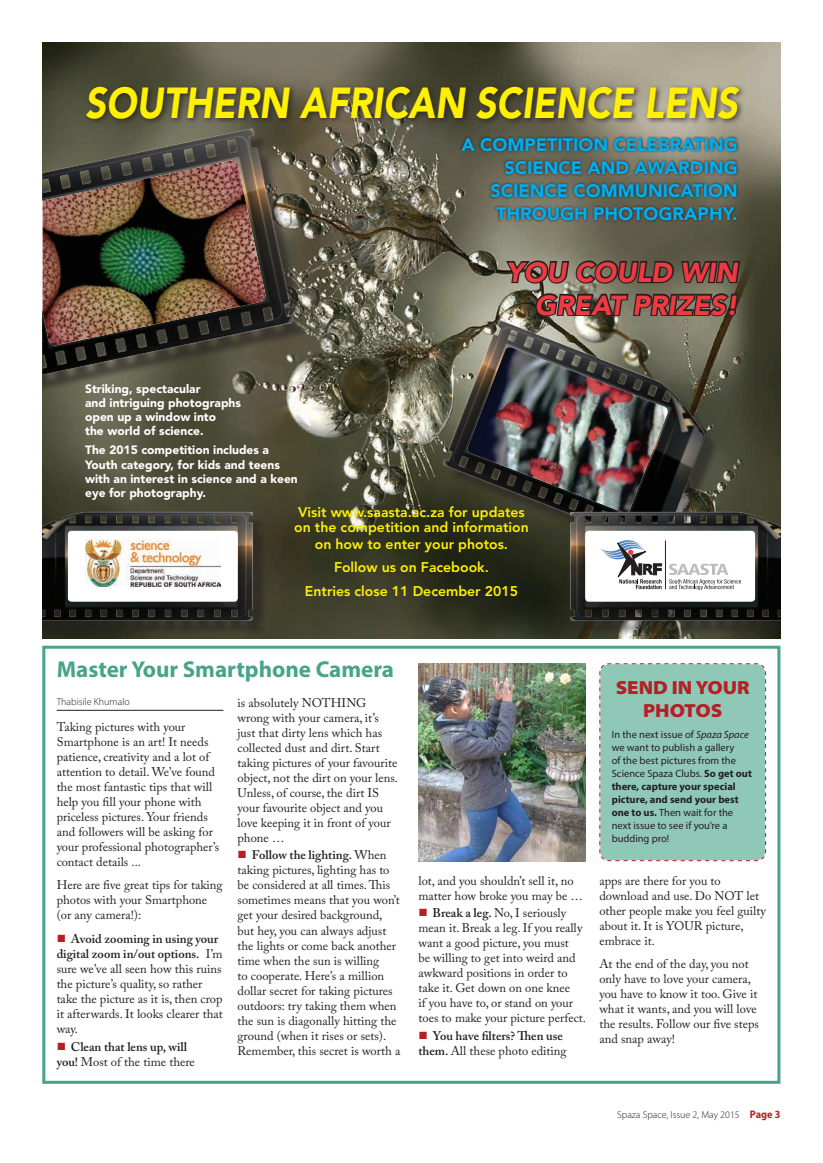
<style>
.page{position:relative;width:823px;height:1163px;background:#fff}
.page>*{position:absolute;margin:0;border:0;box-sizing:border-box;transform-origin:0 0}
.t1{font:italic 900 43px "Avenir";color:#fff101;scale:.85 1}
.t2{font:italic 900 27.3px/32.8px "Avenir";color:#ee3a41;text-align:right}
.t3{font:700 23px "Myriad Pro";color:#46a489}
.t4{font:900 semi-expanded 19px/22.8px "Myriad Pro";color:#b62024;text-align:center}
.t5{font:900 18px/23px "Avenir";color:#00aeef;text-align:right}
.t6{font:800 14px/15px "Avenir";color:#fff101}
.t7{font:12.5px/15px "Adobe Caslon Pro";color:#231f20}
.t8{font:600 12.5px/15px "Adobe Caslon Pro";color:#231f20;text-align:center}
.t9{font:900 12px/14px "Avenir";color:#fff}
.t10{font:10.5px/13px "Myriad Pro";color:#231f20}
.t11{font:300 10px "Myriad Pro";color:#231f20}
.s1{font-weight:600}
.s2{font-weight:400}
.s3{font-style:italic}
.s4{font-weight:700}
.s5{font-weight:700;font-stretch:semi-condensed;font-size:11px;color:#b62024}
</style>
<div class="page">
<hr style="left:57px;top:710px;width:166px;height:1px;background:#231f20">
<div style="left:42px;top:645px;width:738px;height:438px;border:3px solid #46a489"></div>
<div style="left:599px;top:663px;width:167px;height:198px;background:#90c8b8"></div>
<img style="left:418px;top:663px;width:166px;height:198px">
<img style="left:43px;top:43px;width:737px;height:595px">
<img style="left:378px;top:254px;width:387px;height:336px">
<img style="left:465px;top:347px;width:203px;height:167px">
<div style="left:83px;top:83px;width:662px;height:43px;background:#231f20;opacity:.75"></div>
<svg style="left:458px;top:135px;width:281px;height:88px;background:#5e5a4c"></svg>
<img style="left:556px;top:486px;width:224px;height:152px">
<div style="left:584px;top:530px;width:170px;height:71px;background:#fff;border-radius:4px"></div>
<svg style="left:669px;top:563px;width:71px;height:27px"></svg>
<hr style="left:664px;top:540px;width:1px;height:49px;background:#231f20">
<svg style="left:600px;top:540px;width:61px;height:49px"></svg>
<img style="left:43px;top:53px;width:329px;height:362px">
<img style="left:43px;top:160px;width:223px;height:186px">
<svg style="left:503px;top:259px;width:238px;height:26px;background:#524f45"></svg>
<svg style="left:533px;top:292px;width:206px;height:26px;background:#4d4a41"></svg>
<img style="left:43px;top:486px;width:223px;height:152px">
<div style="left:68px;top:530px;width:170px;height:71px;background:#fff;border-radius:4px"></div>
<img style="left:85px;top:539px;width:135px;height:47px">
<h1 class="t1" style="left:85px;top:77px;width:768px">SOUTHERN AFRICAN SCIENCE LENS</h1>
<h3 class="t5" style="left:461px;top:133px;width:277px">A COMPETITION CELEBRATING<br>SCIENCE AND AWARDING<br>SCIENCE COMMUNICATION<br>THROUGH PHOTOGRAPHY.</h3>
<h2 class="t2" style="left:506px;top:255px;width:233px">YOU COULD WIN<br>GREAT PRIZES!</h2>
<p class="t9" style="left:85px;top:381px;width:157px">Striking, spectacular<br>and intriguing photographs open up a window into<br>the world of science.</p>
<p class="t9" style="left:85px;top:443px;width:214px">The 2015 competition includes a<br>Youth category, for kids and teens with an interest in science and a keen eye for photography.</p>
<p class="t6" style="left:294px;top:504px;width:236px">Visit www.saasta.ac.za for updates on the competition and information</p>
<p class="t6" style="left:315px;top:533px;width:195px;line-height:22.7px;text-align:center">on how to enter your photos.<br>Follow us on Facebook.</p>
<p class="t6" style="left:305px;top:583px;width:214px">Entries close 11 December 2015</p>
<h3 class="t3" style="left:57px;top:654px;width:338px">Master Your Smartphone Camera</h3>
<p class="t11" style="left:57px;top:695px;width:75px">Thabisile Khumalo</p>
<p class="t7" style="left:57px;top:719px;width:164px">Taking pictures with your<br>Smartphone is an art! It needs patience, creativity and a lot of attention to detail. We’ve found the most fantastic tips that will help you fill your phone with priceless pictures. Your friends and followers will be asking for your professional photographer’s contact details ...</p>
<p class="t7" style="left:57px;top:877px;width:167px">Here are five great tips for taking photos with your Smartphone (or any camera!):</p>
<p class="t7" style="left:57px;top:931px;width:167px;text-indent:14px"><span class="s1">Avoid zooming in using your digital zoom in/out options.</span> I’m sure we’ve all seen how this ruins the picture’s quality, so rather take the picture as it is, then crop it afterwards. It looks clearer that way.</p>
<p class="t8" style="left:57px;top:1038px;width:140px">Clean that lens up, will you! <span class="s2">Most of the time there</span></p>
<p class="t7" style="left:237px;top:694px;width:162px">is absolutely NOTHING wrong with your camera, it’s just that dirty lens which has collected dust and dirt. Start taking pictures of your favourite object, not the dirt on your lens.<br>Unless, of course, the dirt IS your favourite object and you love keeping it in front of your phone …</p>
<p class="t7" style="left:237px;top:847px;width:164px;text-indent:14px"><span class="s1">Follow the lighting.</span> When taking pictures, lighting has to be considered at all times. This sometimes means that you won’t get your desired background, but hey, you can always adjust the lights or come back another time when the sun is willing<br>to cooperate. Here’s a million dollar secret for taking pictures outdoors: try taking them when the sun is diagonally hitting the ground (when it rises or sets).<br>Remember, this secret is worth a</p>
<p class="t7" style="left:418px;top:872px;width:166px">lot, and you shouldn’t sell it, no matter how broke you may be …</p>
<p class="t7" style="left:418px;top:905px;width:169px;text-indent:14px"><span class="s1">Break a leg.</span> No, I seriously mean it. Break a leg. If you really want a good picture, you must<br>be willing to get into weird and awkward positions in order to take it. Get down on one knee<br>if you have to, or stand on your toes to make your picture perfect.</p>
<p class="t8" style="left:418px;top:1028px;width:150px;text-align:left;text-indent:14px">You have filters? Then use them. <span class="s2">All these photo editing</span></p>
<h3 class="t4" style="left:615px;top:676px;width:135px">SEND IN YOUR<br>PHOTOS</h3>
<p class="t10" style="left:611px;top:727px;width:141px">In the next issue of <span class="s3">Spaza Space </span>we want to publish a gallery<br>of the best pictures from the<br>Science Spaza Clubs. <span class="s4">So get out there, capture your special picture, and send your best one to us.</span> Then wait for the next issue to see if you’re a budding pro!</p>
<p class="t7" style="left:599px;top:872px;width:168px">apps are there for you to download and use. Do NOT let other people make you feel guilty about it. It is YOUR picture, embrace it.</p>
<p class="t7" style="left:599px;top:956px;width:161px">At the end of the day, you not only have to love your camera, you have to know it too. Give it what it wants, and you will love the results. Follow our five steps and snap away!</p>
<p class="t11" style="left:617px;top:1108px;width:165px">Spaza Space, Issue 2, May 2015 <span class="s5">Page 3</span></p>
</div>
